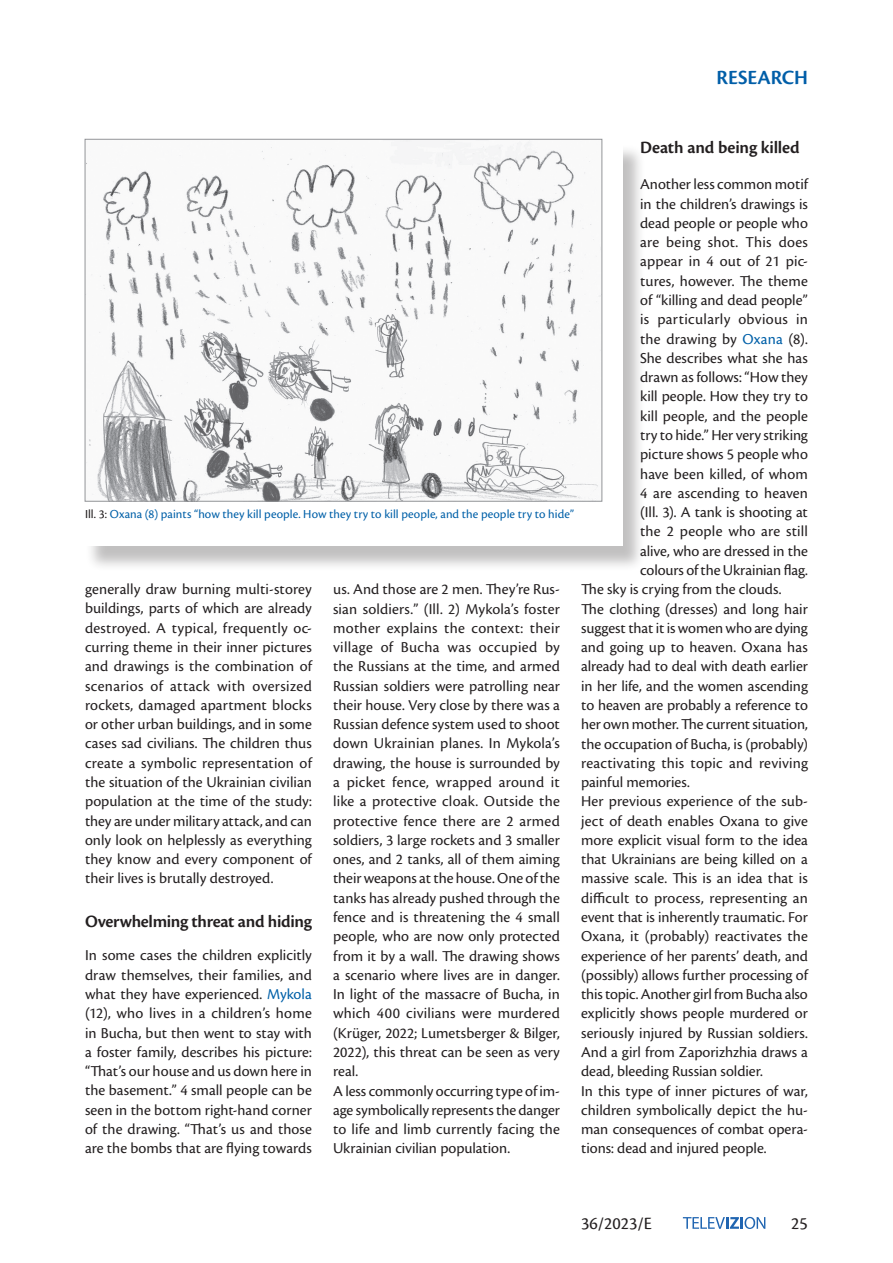
<style>
.page{position:relative;width:893px;height:1263px;background:#fff}
.page>*{position:absolute;margin:0;border:0;box-sizing:border-box;transform-origin:0 0}
.t1{font:600 21px "Cronos Pro";letter-spacing:-.005em;color:#005ea8}
.t2{font:600 18px "Cronos Pro";letter-spacing:-.015em;color:#231f20}
.t3{font:18px "Cronos Pro";color:#231f20}
.t4{font:15.75px/19.4px "Cronos Pro";color:#231f20;text-align:justify}
.t5{font:15.75px "Cronos Pro";letter-spacing:.02em;color:#231f20}
.t6{font:12.75px "Cronos Pro";letter-spacing:.005em;color:#0060a8}
.s1{color:#0060a8}
.s2{color:#231f20}
</style>
<div class="page">
<svg style="left:683px;top:1217px;width:82px;height:12px"></svg>
<div style="left:85px;top:144px;width:560px;height:428px;background:#231f20;opacity:.28"></div>
<div style="left:85px;top:139px;width:538px;height:407px;background:#fff"></div>
<img style="left:89px;top:141px;width:511px;height:359px">
<h1 class="t1" style="left:717px;top:65px;width:93px">RESEARCH</h1>
<p class="t2" style="left:640px;top:137px;width:161px">Death and being killed</p>
<p class="t4" style="left:640px;top:175px;width:169px">Another less common motif</p>
<p class="t4" style="left:640px;top:194px;width:169px">in the children’s drawings is</p>
<p class="t4" style="left:640px;top:213px;width:169px">dead people or people who</p>
<p class="t4" style="left:640px;top:233px;width:169px">are being shot. This does</p>
<p class="t4" style="left:640px;top:252px;width:169px">appear in 4 out of 21 pic-</p>
<p class="t4" style="left:640px;top:271px;width:169px">tures, however. The theme</p>
<p class="t4" style="left:640px;top:291px;width:169px">of “killing and dead people”</p>
<p class="t5" style="left:640px;top:310px;width:169px">is particularly obvious in</p>
<p class="t4" style="left:640px;top:329px;width:169px">the drawing by <span class="s1">Oxana</span> (8).</p>
<p class="t4" style="left:640px;top:348px;width:169px">She describes what she has</p>
<p class="t4" style="left:640px;top:368px;width:169px">drawn as follows: “How they</p>
<p class="t4" style="left:640px;top:387px;width:169px">kill people. How they try to</p>
<p class="t4" style="left:640px;top:406px;width:169px">kill people, and the people</p>
<p class="t4" style="left:640px;top:425px;width:169px">try to hide.” Her very striking</p>
<p class="t4" style="left:640px;top:445px;width:169px">picture shows 5 people who</p>
<p class="t4" style="left:640px;top:464px;width:169px">have been killed, of whom</p>
<p class="t4" style="left:640px;top:483px;width:169px">4 are ascending to heaven</p>
<p class="t4" style="left:640px;top:503px;width:169px">(Ill. 3). A tank is shooting at</p>
<p class="t4" style="left:640px;top:522px;width:169px">the 2 people who are still</p>
<p class="t4" style="left:640px;top:541px;width:169px">alive, who are dressed in the</p>
<p class="t4" style="left:640px;top:560px;width:169px">colours of the Ukrainian flag.</p>
<p class="t4" style="left:581px;top:580px;width:202px">The sky is crying from the clouds.</p>
<p class="t4" style="left:581px;top:599px;width:228px">The clothing (dresses) and long hair</p>
<p class="t4" style="left:581px;top:618px;width:228px">suggest that it is women who are dying</p>
<p class="t4" style="left:581px;top:638px;width:228px">and going up to heaven. Oxana has</p>
<p class="t4" style="left:581px;top:657px;width:228px">already had to deal with death earlier</p>
<p class="t4" style="left:581px;top:676px;width:228px">in her life, and the women ascending</p>
<p class="t4" style="left:581px;top:695px;width:228px">to heaven are probably a reference to</p>
<p class="t4" style="left:581px;top:715px;width:228px">her own mother. The current situation,</p>
<p class="t4" style="left:581px;top:734px;width:228px">the occupation of Bucha, is (probably)</p>
<p class="t4" style="left:581px;top:753px;width:228px">reactivating this topic and reviving</p>
<p class="t4" style="left:581px;top:772px;width:110px">painful memories.</p>
<p class="t4" style="left:581px;top:792px;width:228px">Her previous experience of the sub-</p>
<p class="t4" style="left:581px;top:811px;width:228px">ject of death enables Oxana to give</p>
<p class="t4" style="left:581px;top:830px;width:228px">more explicit visual form to the idea</p>
<p class="t4" style="left:581px;top:850px;width:228px">that Ukrainians are being killed on a</p>
<p class="t4" style="left:581px;top:869px;width:228px">massive scale. This is an idea that is</p>
<p class="t4" style="left:581px;top:888px;width:228px">difficult to process, representing an</p>
<p class="t4" style="left:581px;top:907px;width:228px">event that is inherently traumatic. For</p>
<p class="t4" style="left:581px;top:927px;width:228px">Oxana, it (probably) reactivates the</p>
<p class="t4" style="left:581px;top:946px;width:228px">experience of her parents’ death, and</p>
<p class="t4" style="left:581px;top:965px;width:228px">(possibly) allows further processing of</p>
<p class="t4" style="left:581px;top:985px;width:228px">this topic. Another girl from Bucha also</p>
<p class="t4" style="left:581px;top:1004px;width:228px">explicitly shows people murdered or</p>
<p class="t4" style="left:581px;top:1023px;width:228px">seriously injured by Russian soldiers.</p>
<p class="t4" style="left:581px;top:1042px;width:228px">And a girl from Zaporizhzhia draws a</p>
<p class="t4" style="left:581px;top:1062px;width:183px">dead, bleeding Russian soldier.</p>
<p class="t4" style="left:581px;top:1081px;width:228px">In this type of inner pictures of war,</p>
<p class="t4" style="left:581px;top:1100px;width:228px">children symbolically depict the hu-</p>
<p class="t4" style="left:581px;top:1119px;width:228px">man consequences of combat opera-</p>
<p class="t4" style="left:581px;top:1139px;width:187px">tions: dead and injured people.</p>
<p class="t6" style="left:85px;top:507px;width:491px"><span class="s2">Ill. 3:</span> Oxana (8) paints “how they kill people. How they try to kill people, and the people try to hide”</p>
<p class="t4" style="left:85px;top:580px;width:228px">generally draw burning multi-storey buildings, parts of which are already destroyed. A typical, frequently oc&shy;curring theme in their inner pictures and drawings is the combination of scenarios of attack with oversized rockets, damaged apartment blocks or other urban buildings, and in some cases sad civilians. The children thus create a symbolic representation of the situation of the Ukrainian civilian population at the time of the study: they are under military attack, and can only look on helplessly as everything they know and every component of their lives is brutally destroyed.</p>
<p class="t2" style="left:85px;top:911px;width:228px">Overwhelming threat and hiding</p>
<p class="t4" style="left:85px;top:946px;width:228px">In some cases the children explicitly draw themselves, their families, and what they have experienced. <span class="s1">Mykola </span>(12), who lives in a children’s home in Bucha, but then went to stay with a foster family, describes his picture: “That’s our house and us down here in the basement.” 4 small people can be seen in the bottom right-hand corner of the drawing. “That’s us and those are the bombs that are flying towards</p>
<p class="t4" style="left:333px;top:580px;width:228px;text-align:left">us. And those are 2 men. They’re Rus&shy;sian soldiers.” (Ill. 2) Mykola’s foster mother explains the context: their village of Bucha was occupied by the Russians at the time, and armed Russian soldiers were patrolling near their house. Very close by there was a Russian defence system used to shoot down Ukrainian planes. In Mykola’s drawing, the house is surrounded by a picket fence, wrapped around it like a protective cloak. Outside the protective fence there are 2 armed soldiers, 3 large rockets and 3 smaller ones, and 2 tanks, all of them aiming their weapons at the house. One of the tanks has already pushed through the fence and is threatening the 4 small people, who are now only protected from it by a wall. The drawing shows a scenario where lives are in danger.<br>In light of the massacre of Bucha, in which 400 civilians were murdered (Krüger, 2022; Lumetsberger &amp; Bilger, 2022), this threat can be seen as very real.<br>A less commonly occurring type of im&shy;age symbolically represents the danger to life and limb currently facing the Ukrainian civilian population.</p>
<p class="t3" style="left:581px;top:1213px;width:72px">36/2023/E</p>
<p class="t3" style="left:791px;top:1213px;width:18px">25</p>
</div>
